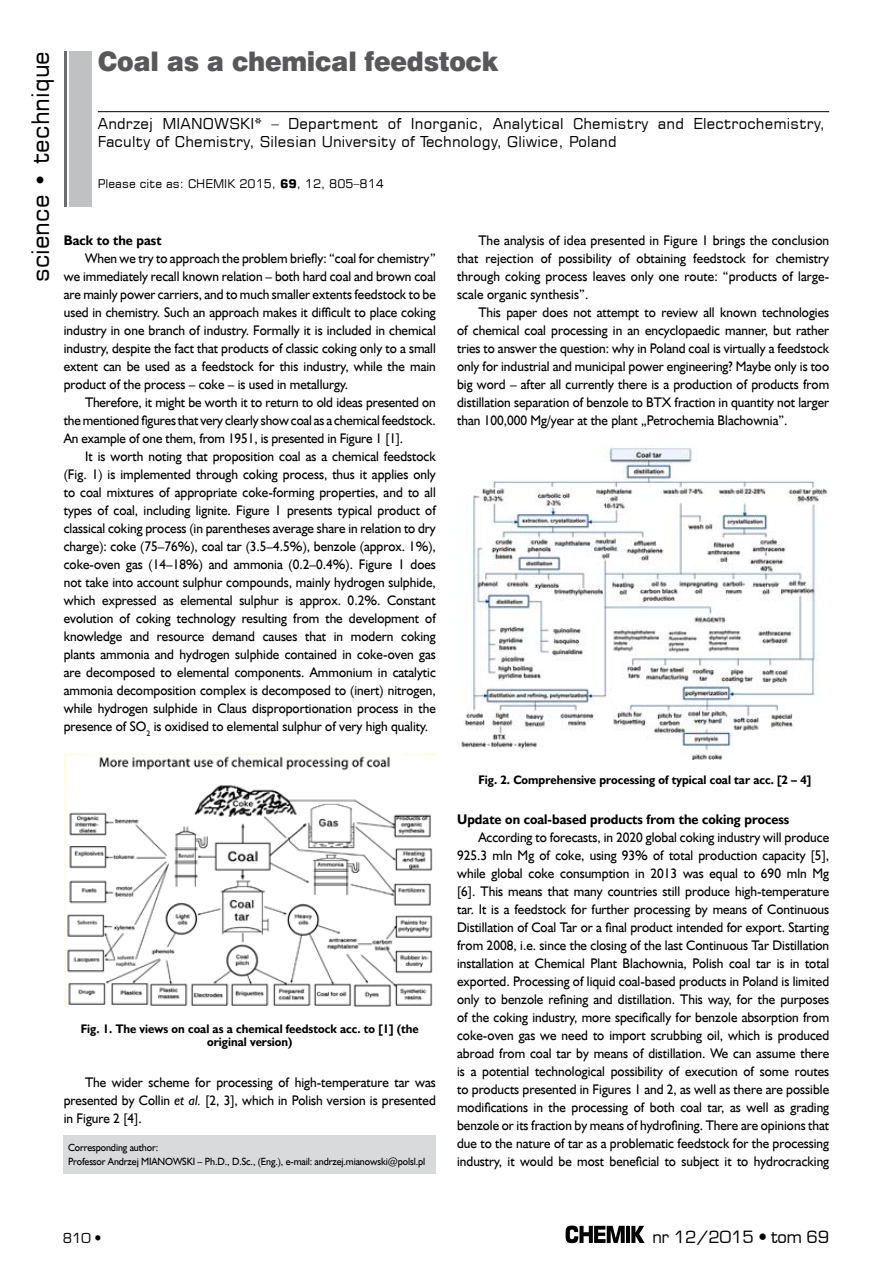
<style>
.page{position:relative;width:893px;height:1263px;background:#fff}
.page>*{position:absolute;margin:0;border:0;box-sizing:border-box;transform-origin:0 0}
.t1{font:27px "Swis 721 Blk EU";letter-spacing:-.01em;color:#58585a;scale:.93 1}
.t2{font:24px "Square 721 EU";color:#000}
.t3{font:16.5px "Euromode";color:#000}
.t4{font:15px/18px "Square 721 EU";letter-spacing:.01em;color:#000}
.t5{font:13.95px/18px "Humanst 521 EU";color:#000;text-align:justify;scale:.95 1}
.t6{font:700 13.95px "Humanst 521 EU";color:#000;scale:.95 1}
.t7{font:13.5px "Euromode";color:#000}
.t8{font:700 12.45px/13.5px "Humanst 521 EU";color:#000;text-align:center;scale:.95 1}
.t9{font:12px "Square 721 EU";color:#000}
.t10{font:10.5px/13.5px "Humanst 521 EU";letter-spacing:-.01em;color:#000;scale:.95 1}
.s1{font-weight:700}
.s2{font-style:italic}
</style>
<div class="page">
<svg style="left:566px;top:1225px;width:79px;height:18px"></svg>
<hr style="left:98px;top:111px;width:731px;height:1px;background:#000">
<div style="left:70px;top:51px;width:22px;height:155px;background:#c0c1c2"></div>
<hr style="left:64px;top:51px;width:3px;height:155px;background:#6b6c6d">
<div style="left:64px;top:1135px;width:372px;height:39px;background:#d9dadb"></div>
<img style="left:64px;top:753px;width:372px;height:254px">
<img style="left:461px;top:447px;width:367px;height:313px">
<h2 class="t2" style="left:25px;top:282px;width:233px;rotate:-90deg">science • technique</h2>
<h1 class="t1" style="left:98px;top:44px;width:432px">Coal as a chemical feedstock</h1>
<p class="t4" style="left:98px;top:114px;width:729px">Andrzej Mianowski* – Department of Inorganic, Analytical Chemistry and Electrochemistry,<br>Faculty of Chemistry, Silesian University of Technology, Gliwice, Poland</p>
<p class="t9" style="left:98px;top:176px;width:288px">Please cite as: CHEMIK 2015, <span class="s1">69</span>, 12, 805–814</p>
<p class="t6" style="left:64px;top:231px;width:105px">Back to the past</p>
<p class="t5" style="left:64px;top:249px;width:393px;text-indent:21px">When we try to approach the problem briefly: “coal for chemistry” we immediately recall known relation – both hard coal and brown coal are mainly power carriers, and to much smaller extents feedstock to be used in chemistry. Such an approach makes it difficult to place coking industry in one branch of industry. Formally it is included in chemical industry, despite the fact that products of classic coking only to a small extent can be used as a feedstock for this industry, while the main product of the process – coke – is used in metallurgy.</p>
<p class="t5" style="left:64px;top:393px;width:393px;text-indent:21px">Therefore, it might be worth it to return to old ideas presented on the mentioned figures that very clearly show coal as a chemical feedstock.<br>An example of one them, from 1951, is presented in Figure 1 [1].</p>
<p class="t5" style="left:64px;top:447px;width:393px;text-indent:21px">It is worth noting that proposition coal as a chemical feedstock (Fig. 1) is implemented through coking process, thus it applies only to coal mixtures of appropriate coke-forming properties, and to all types of coal, including lignite. Figure 1 presents typical product of classical coking process (in parentheses average share in relation to dry charge): coke (75–76%), coal tar (3.5–4.5%), benzole (approx. 1%), coke-oven gas (14–18%) and ammonia (0.2–0.4%). Figure 1 does not take into account sulphur compounds, mainly hydrogen sulphide, which expressed as elemental sulphur is approx. 0.2%. Constant evolution of coking technology resulting from the development of knowledge and resource demand causes that in modern coking plants ammonia and hydrogen sulphide contained in coke-oven gas are decomposed to elemental components. Ammonium in catalytic ammonia decomposition complex is decomposed to (inert) nitrogen, while hydrogen sulphide in Claus disproportionation process in the presence of SO<sub>2</sub> is oxidised to elemental sulphur of very high quality.</p>
<p class="t5" style="left:457px;top:231px;width:393px;text-indent:21px">The analysis of idea presented in Figure 1 brings the conclusion that rejection of possibility of obtaining feedstock for chemistry through coking process leaves only one route: “products of large&shy;scale organic synthesis”.</p>
<p class="t5" style="left:457px;top:303px;width:393px;text-indent:21px">This paper does not attempt to review all known technologies of chemical coal processing in an encyclopaedic manner, but rather tries to answer the question: why in Poland coal is virtually a feedstock only for industrial and municipal power engineering? Maybe only is too big word – after all currently there is a production of products from distillation separation of benzole to BTX fraction in quantity not larger than 100,000 Mg/year at the plant „Petrochemia Blachownia”.</p>
<p class="t8" style="left:81px;top:1022px;width:357px">Fig. 1. The views on coal as a chemical feedstock acc. to [1] (the original version)</p>
<p class="t5" style="left:64px;top:1073px;width:393px;text-indent:21px">The wider scheme for processing of high-temperature tar was presented by Collin <span class="s2">et al.</span> [2, 3], which in Polish version is presented in Figure 2 [4].</p>
<p class="t10" style="left:68px;top:1141px;width:378px">Corresponding author:<br>Professor Andrzej Mianowski – Ph.D., D.Sc., (Eng.), e-mail: andrzej.mianowski@polsl.pl</p>
<p class="t8" style="left:478px;top:773px;width:352px">Fig. 2. Comprehensive processing of typical coal tar acc. [2 – 4]</p>
<p class="t6" style="left:457px;top:811px;width:351px">Update on coal-based products from the coking process</p>
<p class="t5" style="left:457px;top:828px;width:393px;text-indent:21px">According to forecasts, in 2020 global coking industry will produce 925.3 mln Mg of coke, using 93% of total production capacity [5], while global coke consumption in 2013 was equal to 690 mln Mg [6]. This means that many countries still produce high-temperature tar. It is a feedstock for further processing by means of Continuous Distillation of Coal Tar or a final product intended for export. Starting from 2008, i.e. since the closing of the last Continuous Tar Distillation installation at Chemical Plant Blachownia, Polish coal tar is in total exported. Processing of liquid coal-based products in Poland is limited only to benzole refining and distillation. This way, for the purposes of the coking industry, more specifically for benzole absorption from coke-oven gas we need to import scrubbing oil, which is produced abroad from coal tar by means of distillation. We can assume there is a potential technological possibility of execution of some routes to products presented in Figures 1 and 2, as well as there are possible modifications in the processing of both coal tar, as well as grading benzole or its fraction by means of hydrofining. There are opinions that due to the nature of tar as a problematic feedstock for the processing industry, it would be most beneficial to subject it to hydrocracking</p>
<p class="t7" style="left:63px;top:1229px;width:40px">810 •</p>
<p class="t3" style="left:652px;top:1227px;width:178px">nr 12/2015 • tom 69</p>
</div>
